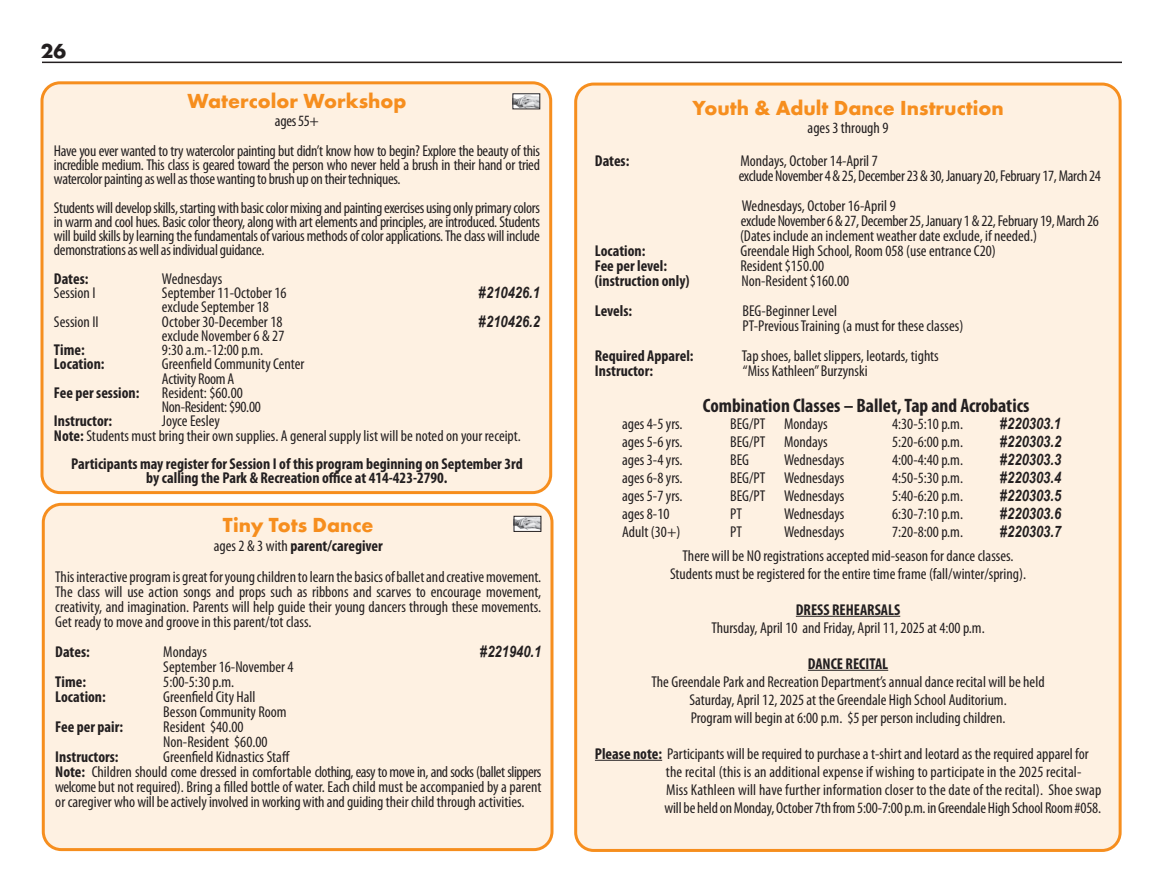
<style>
.page{position:relative;width:1161px;height:891px;background:#fff}
.page>*{position:absolute;margin:0;border:0;box-sizing:border-box;transform-origin:0 0}
.t1{font:700 21px "Futura T";color:#f68e1e}
.t2{font:700 21px "Futura T";color:#231f20}
.t3{font:700 condensed 19.5px "Myriad Pro";color:#231f20}
.t4{font:condensed 15.75px/15px "Myriad Pro";color:#231f20}
.t5{font:condensed 15.75px/14.2px "Myriad Pro";letter-spacing:-.02em;color:#231f20}
.t6{font:700 condensed 15.75px/14.2px "Myriad Pro";color:#231f20;text-align:center}
.t7{font:italic 700 15.75px "Arial Narrow";color:#231f20}
.s1{font-weight:700}
</style>
<div class="page">
<hr style="left:42px;top:62px;width:1080px;height:1px;background:#231f20">
<div style="left:576px;top:84px;width:544px;height:766px;background:#fef1e2;border-radius:18px"></div>
<div style="left:574px;top:83px;width:548px;height:769px;border:3px solid #f68e1e;border-radius:18px"></div>
<hr style="left:796px;top:616px;width:104px;height:1px;background:#231f20">
<hr style="left:808px;top:670px;width:80px;height:1px;background:#231f20">
<hr style="left:595px;top:760px;width:67px;height:1px;background:#231f20">
<div style="left:43px;top:504px;width:509px;height:346px;background:#fef1e2;border-radius:18px"></div>
<div style="left:42px;top:503px;width:512px;height:348px;border:3px solid #f68e1e;border-radius:18px"></div>
<img style="left:516px;top:518px;width:23px;height:12px">
<div style="left:514px;top:516px;width:27px;height:16px;border:1px solid #231f20"></div>
<div style="left:42px;top:83px;width:509px;height:410px;background:#fef1e2;border-radius:18px"></div>
<div style="left:40px;top:81px;width:512px;height:413px;border:3px solid #f68e1e;border-radius:18px"></div>
<img style="left:515px;top:96px;width:23px;height:11px">
<h1 class="t2" style="left:41px;top:39px;width:27px">26</h1>
<h1 class="t1" style="left:187px;top:89px;width:221px">Watercolor Workshop</h1>
<p class="t5" style="left:54px;top:106px;width:487px;line-height:29.2px;text-align:center">ages 55+<br>Have you ever wanted to try watercolor painting but didn’t know how to begin? Explore the beauty of this</p>
<p class="t5" style="left:54px;top:157px;width:488px">incredible medium. This class is geared toward the person who never held a brush in their hand or tried watercolor painting as well as those wanting to brush up on their techniques.</p>
<p class="t4" style="left:54px;top:200px;width:488px;line-height:14.2px;text-align:justify">Students will develop skills, starting with basic color mixing and painting exercises using only primary colors in warm and cool hues. Basic color theory, along with art elements and principles, are introduced. Students will build skills by learning the fundamentals of various methods of color applications. The class will include demonstrations as well as individual guidance.</p>
<p class="t6" style="left:54px;top:271px;width:36px">Dates:</p>
<p class="t4" style="left:162px;top:271px;width:62px">Wednesdays</p>
<p class="t4" style="left:54px;top:285px;width:43px">Session I</p>
<p class="t4" style="left:162px;top:285px;width:126px">September 11-October 16</p>
<p class="t7" style="left:479px;top:281px;width:63px">#210426.1</p>
<p class="t4" style="left:162px;top:300px;width:108px">exclude September 18</p>
<p class="t4" style="left:54px;top:314px;width:46px">Session II</p>
<p class="t4" style="left:162px;top:314px;width:122px">October 30-December 18</p>
<p class="t7" style="left:479px;top:309px;width:63px">#210426.2</p>
<p class="t4" style="left:162px;top:328px;width:124px">exclude November 6 &amp; 27</p>
<p class="t6" style="left:54px;top:342px;width:32px">Time:</p>
<p class="t4" style="left:162px;top:342px;width:103px">9:30 a.m.-12:00 p.m.</p>
<p class="t6" style="left:54px;top:357px;width:52px">Location:</p>
<p class="t4" style="left:162px;top:357px;width:144px;line-height:14.2px">Greenfield Community Center<br>Activity Room A</p>
<p class="t6" style="left:54px;top:385px;width:87px">Fee per session:</p>
<p class="t5" style="left:162px;top:385px;width:100px">Resident: $60.00<br>Non-Resident: $90.00</p>
<p class="t6" style="left:54px;top:414px;width:60px">Instructor:</p>
<h1 class="t1" style="left:692px;top:96px;width:313px">Youth &amp; Adult Dance Instruction</h1>
<p class="t4" style="left:808px;top:120px;width:82px">ages 3 through 9</p>
<p class="t6" style="left:595px;top:154px;width:36px">Dates:</p>
<p class="t5" style="left:739px;top:153px;width:364px;line-height:15px">Mondays, October 14-April 7<br>exclude November 4 &amp; 25, December 23 &amp; 30, January 20, February 17, March 24</p>
<p class="t4" style="left:740px;top:198px;width:361px">Wednesdays, October 16-April 9<br>exclude November 6 &amp; 27, December 25, January 1 &amp; 22, February 19, March 26 (Dates include an inclement weather date exclude, if needed.)</p>
<p class="t6" style="left:595px;top:243px;width:52px">Location:</p>
<p class="t4" style="left:740px;top:243px;width:257px">Greendale High School, Room 058 (use entrance C20)</p>
<p class="t6" style="left:595px;top:258px;width:74px">Fee per level:</p>
<p class="t4" style="left:740px;top:258px;width:85px">Resident $150.00</p>
<p class="t6" style="left:595px;top:273px;width:96px">(instruction only)</p>
<p class="t4" style="left:742px;top:273px;width:109px">Non-Resident $160.00</p>
<p class="t6" style="left:595px;top:303px;width:39px">Levels:</p>
<p class="t4" style="left:742px;top:303px;width:222px">BEG-Beginner Level<br>PT-Previous Training (a must for these classes)</p>
<p class="t6" style="left:595px;top:348px;width:100px">Required Apparel:</p>
<p class="t4" style="left:742px;top:348px;width:198px">Tap shoes, ballet slippers, leotards, tights</p>
<p class="t6" style="left:595px;top:363px;width:60px">Instructor:</p>
<p class="t4" style="left:743px;top:363px;width:126px">“Miss Kathleen” Burzynski</p>
<p class="t3" style="left:703px;top:394px;width:328px">Combination Classes – Ballet, Tap and Acrobatics</p>
<p class="t4" style="left:54px;top:414px;width:468px;line-height:14.2px;text-indent:108px">Joyce Eesley<br><span class="s1">Note:</span> Students must bring their own supplies. A general supply list will be noted on your receipt.</p>
<p class="t6" style="left:71px;top:457px;width:453px">Participants may register for Session I of this program beginning on September 3rd by calling the Park &amp; Recreation office at 414-423-2790.</p>
<p class="t4" style="left:622px;top:416px;width:62px">ages 4-5 yrs.</p>
<p class="t4" style="left:730px;top:416px;width:99px">BEG/PT Mondays</p>
<p class="t4" style="left:892px;top:416px;width:72px">4:30-5:10 p.m.</p>
<p class="t7" style="left:1000px;top:411px;width:63px">#220303.1</p>
<p class="t4" style="left:622px;top:434px;width:62px">ages 5-6 yrs.</p>
<p class="t4" style="left:730px;top:434px;width:99px">BEG/PT Mondays</p>
<p class="t4" style="left:892px;top:434px;width:72px">5:20-6:00 p.m.</p>
<p class="t7" style="left:1000px;top:429px;width:63px">#220303.2</p>
<p class="t4" style="left:622px;top:452px;width:62px">ages 3-4 yrs.</p>
<p class="t4" style="left:730px;top:452px;width:20px">BEG</p>
<p class="t4" style="left:784px;top:452px;width:62px">Wednesdays</p>
<p class="t4" style="left:892px;top:452px;width:72px">4:00-4:40 p.m.</p>
<p class="t7" style="left:1000px;top:447px;width:63px">#220303.3</p>
<p class="t4" style="left:622px;top:470px;width:62px">ages 6-8 yrs.</p>
<p class="t4" style="left:730px;top:470px;width:116px">BEG/PT Wednesdays</p>
<p class="t4" style="left:892px;top:470px;width:72px">4:50-5:30 p.m.</p>
<p class="t7" style="left:1000px;top:465px;width:63px">#220303.4</p>
<p class="t4" style="left:622px;top:488px;width:62px">ages 5-7 yrs.</p>
<p class="t4" style="left:730px;top:488px;width:116px">BEG/PT Wednesdays</p>
<p class="t4" style="left:892px;top:488px;width:72px">5:40-6:20 p.m.</p>
<p class="t7" style="left:1000px;top:483px;width:63px">#220303.5</p>
<p class="t4" style="left:622px;top:506px;width:49px">ages 8-10</p>
<p class="t4" style="left:730px;top:506px;width:13px">PT</p>
<p class="t4" style="left:784px;top:506px;width:62px">Wednesdays</p>
<p class="t4" style="left:892px;top:506px;width:72px">6:30-7:10 p.m.</p>
<p class="t7" style="left:1000px;top:501px;width:63px">#220303.6</p>
<h1 class="t1" style="left:223px;top:513px;width:152px">Tiny Tots Dance</h1>
<p class="t4" style="left:622px;top:524px;width:60px">Adult (30+)</p>
<p class="t4" style="left:730px;top:524px;width:13px">PT</p>
<p class="t4" style="left:784px;top:524px;width:62px">Wednesdays</p>
<p class="t4" style="left:892px;top:524px;width:72px">7:20-8:00 p.m.</p>
<p class="t7" style="left:1000px;top:519px;width:63px">#220303.7</p>
<p class="t4" style="left:55px;top:530px;width:488px;line-height:30.8px;text-align:center">ages 2 &amp; 3 with <span class="s1">parent/caregiver<br></span>This interactive program is great for young children to learn the basics of ballet and creative movement.</p>
<p class="t4" style="left:55px;top:584px;width:488px;text-align:justify">The class will use action songs and props such as ribbons and scarves to encourage movement, creativity, and imagination. Parents will help guide their young dancers through these movements.<br>Get ready to move and groove in this parent/tot class.</p>
<p class="t6" style="left:55px;top:644px;width:36px">Dates:</p>
<p class="t4" style="left:163px;top:644px;width:45px">Mondays</p>
<p class="t7" style="left:480px;top:639px;width:63px">#221940.1</p>
<p class="t4" style="left:163px;top:659px;width:132px">September 16-November 4</p>
<p class="t6" style="left:55px;top:674px;width:32px">Time:</p>
<p class="t4" style="left:163px;top:674px;width:72px">5:00-5:30 p.m.</p>
<p class="t6" style="left:55px;top:689px;width:52px">Location:</p>
<p class="t4" style="left:163px;top:689px;width:125px">Greenfield City Hall<br>Besson Community Room</p>
<p class="t6" style="left:55px;top:719px;width:69px">Fee per pair:</p>
<p class="t4" style="left:163px;top:719px;width:106px">Resident $40.00<br>Non-Resident $60.00</p>
<p class="t6" style="left:55px;top:749px;width:65px">Instructors:</p>
<p class="t4" style="left:670px;top:546px;width:358px;line-height:18px;text-align:center">There will be NO registrations accepted mid-season for dance classes.<br>Students must be registered for the entire time frame (fall/winter/spring).</p>
<p class="t6" style="left:796px;top:602px;width:106px">DRESS REHEARSALS</p>
<p class="t4" style="left:711px;top:620px;width:275px">Thursday, April 10 and Friday, April 11, 2025 at 4:00 p.m.</p>
<p class="t6" style="left:808px;top:656px;width:82px">DANCE RECITAL</p>
<p class="t4" style="left:651px;top:672px;width:395px;line-height:18px;text-align:center">The Greendale Park and Recreation Department’s annual dance recital will be held<br>Saturday, April 12, 2025 at the Greendale High School Auditorium.<br>Program will begin at 6:00 p.m. $5 per person including children.</p>
<p class="t4" style="left:664px;top:744px;width:438px;line-height:18px;text-indent:-70px"><span class="s1">Please note:</span> Participants will be required to purchase a t-shirt and leotard as the required apparel for the recital (this is an additional expense if wishing to participate in the 2025 recital-Miss Kathleen will have further information closer to the date of the recital). Shoe swap will be held on Monday, October 7th from 5:00-7:00 p.m. in Greendale High School Room #058.</p>
<p class="t4" style="left:55px;top:749px;width:488px;text-indent:108px">Greenfield Kidnastics Staff<br><span class="s1">Note:</span> Children should come dressed in comfortable clothing, easy to move in, and socks (ballet slippers welcome but not required). Bring a filled bottle of water. Each child must be accompanied by a parent or caregiver who will be actively involved in working with and guiding their child through activities.</p>
</div>
